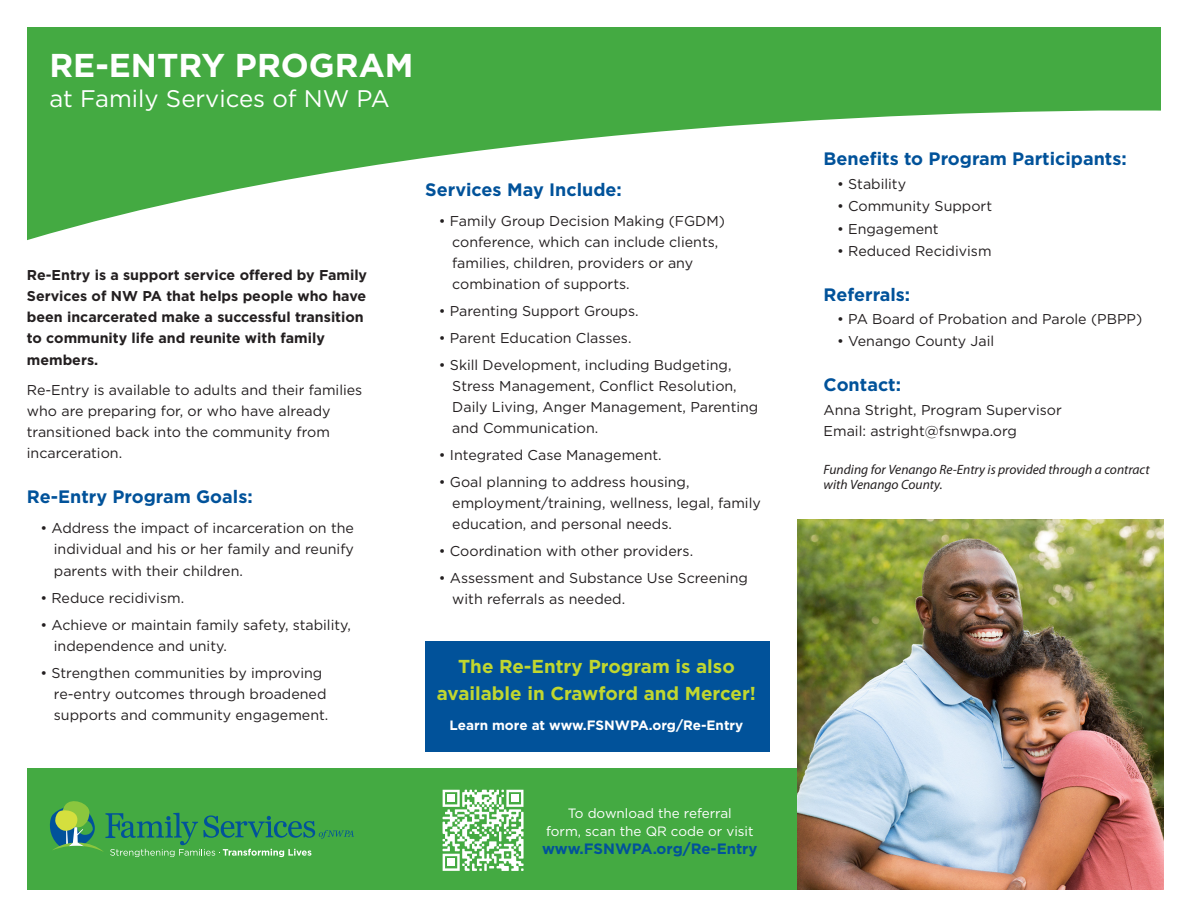
<style>
.page{position:relative;width:1188px;height:918px;background:#fff}
.page>*{position:absolute;margin:0;border:0;box-sizing:border-box;transform-origin:0 0}
.t1{font:700 33px "Gotham";color:#fff}
.t2{font:24px "Gotham";color:#fff}
.t3{font:700 18.75px/27px "Gotham";color:#c1d72f;text-align:center}
.t4{font:700 18px "Gotham";color:#01529a}
.t5{font:700 15px "Gotham";color:#01529a}
.t6{font:14.25px/21px "Gotham";color:#231f20}
.t7{font:700 14.25px/21px "Gotham";color:#231f20}
.t8{font:italic 13.5px/15.8px "Myriad Pro";color:#231f20}
.t9{font:13.5px "Gotham";color:#fff}
.t10{font:700 13.5px "Gotham";color:#fff}
</style>
<div class="page">
<div style="left:27px;top:768px;width:1135px;height:122px;background:#44aa42"></div>
<svg style="left:27px;top:27px;width:1134px;height:213px;fill:#44aa42"></svg>
<svg style="left:442px;top:789px;width:82px;height:82px"></svg>
<div style="left:448px;top:795px;width:7px;height:7px;background:#fff"></div>
<div style="left:511px;top:795px;width:8px;height:7px;background:#fff"></div>
<div style="left:448px;top:859px;width:7px;height:7px;background:#fff"></div>
<svg style="left:50px;top:801px;width:304px;height:56px"></svg>
<div style="left:425px;top:641px;width:345px;height:111px;background:#01529a"></div>
<img style="left:798px;top:519px;width:365px;height:371px">
<p class="t1" style="left:49px;top:46px;width:365px">RE-ENTRY PROGRAM</p>
<p class="t2" style="left:49px;top:85px;width:342px">at Family Services of NW PA</p>
<p class="t7" style="left:27px;top:264px;width:342px">Re-Entry is a support service offered by Family Services of NW PA that helps people who have been incarcerated make a successful transition to community life and reunite with family</p>
<p class="t7" style="left:27px;top:349px;width:73px">members.</p>
<p class="t6" style="left:27px;top:379px;width:337px">Re-Entry is available to adults and their families who are preparing for, or who have already transitioned back into the community from incarceration.</p>
<p class="t4" style="left:27px;top:486px;width:227px">Re-Entry Program Goals:</p>
<p class="t6" style="left:54px;top:517px;width:302px;text-align:justify;text-indent:-14px">• Address the impact of incarceration on the individual and his or her family and reunify parents with their children.</p>
<p class="t6" style="left:40px;top:587px;width:145px">• Reduce recidivism.</p>
<p class="t6" style="left:54px;top:614px;width:299px;text-indent:-14px">• Achieve or maintain family safety, stability, independence and unity.</p>
<p class="t6" style="left:54px;top:662px;width:276px;text-indent:-14px">• Strengthen communities by improving re-entry outcomes through broadened supports and community engagement.</p>
<p class="t4" style="left:425px;top:179px;width:198px">Services May Include:</p>
<p class="t6" style="left:452px;top:210px;width:274px;text-indent:-14px">• Family Group Decision Making (FGDM) conference, which can include clients, families, children, providers or any combination of supports.</p>
<p class="t6" style="left:439px;top:300px;width:201px">• Parenting Support Groups.</p>
<p class="t6" style="left:439px;top:327px;width:194px">• Parent Education Classes.</p>
<p class="t6" style="left:452px;top:354px;width:308px;text-indent:-14px">• Skill Development, including Budgeting, Stress Management, Conflict Resolution, Daily Living, Anger Management, Parenting and Communication.</p>
<p class="t6" style="left:439px;top:444px;width:224px">• Integrated Case Management.</p>
<p class="t6" style="left:452px;top:471px;width:310px;text-indent:-14px">• Goal planning to address housing, employment/training, wellness, legal, family education, and personal needs.</p>
<p class="t6" style="left:439px;top:540px;width:256px">• Coordination with other providers.</p>
<p class="t6" style="left:452px;top:567px;width:297px;text-indent:-14px">• Assessment and Substance Use Screening with referrals as needed.</p>
<p class="t3" style="left:437px;top:652px;width:321px">The Re-Entry Program is also available in Crawford and Mercer!</p>
<p class="t10" style="left:450px;top:717px;width:295px">Learn more at www.FSNWPA.org/Re-Entry</p>
<p class="t9" style="left:568px;top:805px;width:165px">To download the referral</p>
<p class="t9" style="left:546px;top:823px;width:209px">form, scan the QR code or visit</p>
<p class="t5" style="left:542px;top:840px;width:217px">www.FSNWPA.org/Re-Entry</p>
<p class="t4" style="left:824px;top:148px;width:305px">Benefits to Program Participants:</p>
<p class="t6" style="left:837px;top:173px;width:71px">• Stability</p>
<p class="t6" style="left:837px;top:195px;width:157px">• Community Support</p>
<p class="t6" style="left:837px;top:218px;width:103px">• Engagement</p>
<p class="t6" style="left:837px;top:240px;width:156px">• Reduced Recidivism</p>
<p class="t4" style="left:824px;top:284px;width:88px">Referrals:</p>
<p class="t6" style="left:837px;top:308px;width:307px">• PA Board of Probation and Parole (PBPP)</p>
<p class="t6" style="left:837px;top:330px;width:159px">• Venango County Jail</p>
<p class="t4" style="left:824px;top:374px;width:79px">Contact:</p>
<p class="t6" style="left:824px;top:399px;width:240px">Anna Stright, Program Supervisor</p>
<p class="t6" style="left:824px;top:420px;width:195px">Email: astright@fsnwpa.org</p>
<p class="t8" style="left:824px;top:461px;width:328px">Funding for Venango Re-Entry is provided through a contract with Venango County.</p>
</div>
